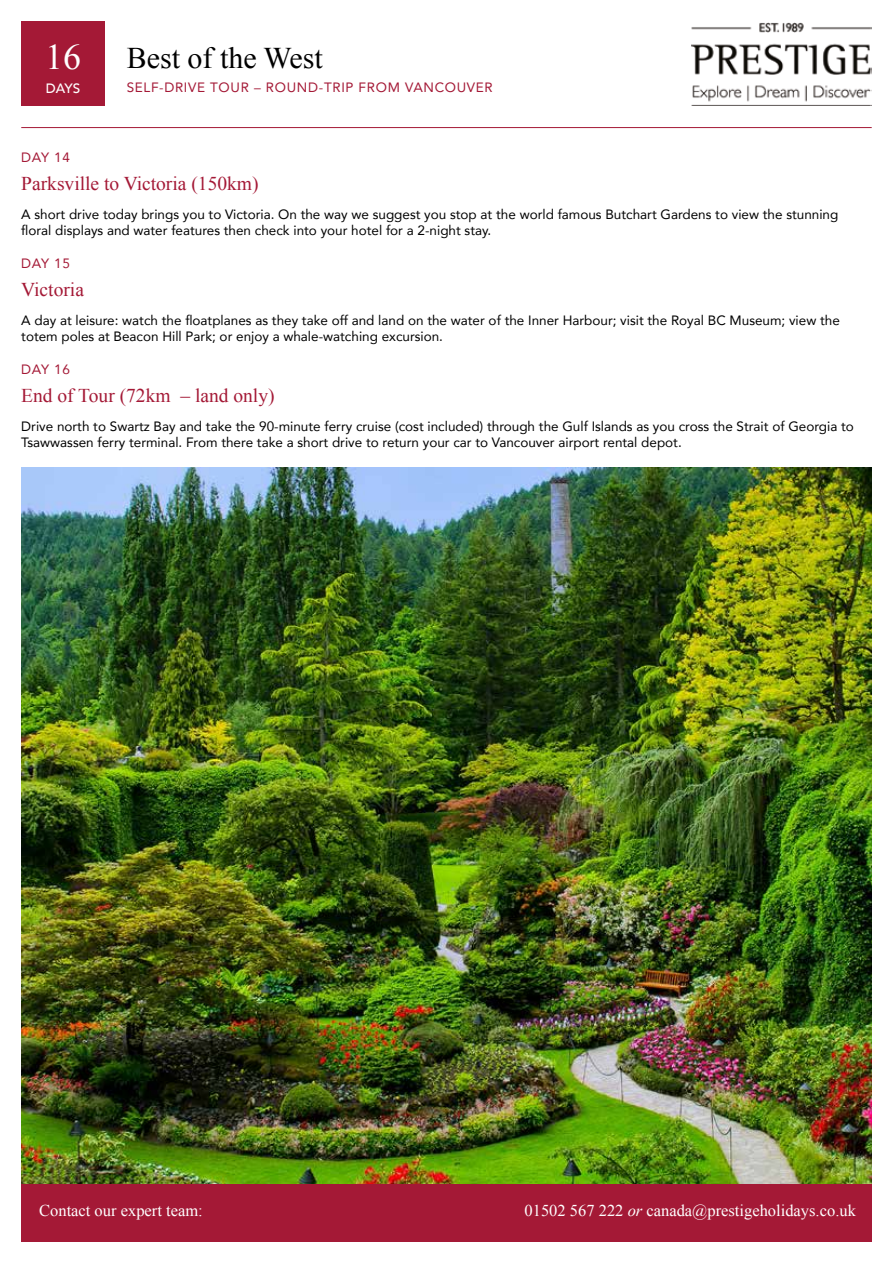
<style>
.page{position:relative;width:893px;height:1263px;background:#fff}
.page>*{position:absolute;margin:0;border:0;box-sizing:border-box;transform-origin:0 0}
.t1{font:36px "Times New Roman";color:#fff}
.t2{font:30px "Times New Roman";color:#000}
.Heading_Trip{font:19.5px "Times New Roman";color:#a41936}
.t3{font:16.5px "Times New Roman";color:#fff}
.Body_Text{font:13.5px/16.2px "Avenir";color:#000}
.Heading_Day{font:13.5px "Avenir";letter-spacing:.05em;color:#a41936}
.t4{font:500 13.5px "Avenir";color:#fff}
.s1{font-style:italic}
</style>
<div class="page">
<div style="left:21px;top:1183px;width:851px;height:59px;background:#a41936"></div>
<img style="left:691px;top:22px;width:181px;height:84px">
<div style="left:21px;top:21px;width:84px;height:85px;background:#a41936"></div>
<img style="left:21px;top:467px;width:851px;height:717px">
<hr style="left:21px;top:127px;width:851px;height:1px;background:#a41936">
<h1 class="t1" style="left:45px;top:33px;width:37px">16</h1>
<p class="t4" style="left:46px;top:76px;width:36px">DAYS</p>
<h2 class="t2" style="left:127px;top:37px;width:198px">Best of the West</h2>
<p class="Heading_Day" style="left:127px;top:77px;width:368px">SELF-DRIVE TOUR – ROUND-TRIP FROM VANCOUVER</p>
<p class="Heading_Day" style="left:21px;top:146px;width:50px">DAY 14</p>
<p class="Heading_Trip" style="left:21px;top:170px;width:239px">Parksville to Victoria (150km)</p>
<p class="Body_Text" style="left:21px;top:205px;width:819px">A short drive today brings you to Victoria. On the way we suggest you stop at the world famous Butchart Gardens to view the stunning floral displays and water features then check into your hotel for a 2-night stay.</p>
<p class="Heading_Day" style="left:21px;top:252px;width:50px">DAY 15</p>
<p class="Heading_Trip" style="left:21px;top:276px;width:64px">Victoria</p>
<p class="Body_Text" style="left:21px;top:311px;width:820px">A day at leisure: watch the floatplanes as they take off and land on the water of the Inner Harbour; visit the Royal BC Museum; view the totem poles at Beacon Hill Park; or enjoy a whale-watching excursion.</p>
<p class="Heading_Day" style="left:21px;top:358px;width:50px">DAY 16</p>
<p class="Heading_Trip" style="left:21px;top:382px;width:255px">End of Tour (72km – land only)</p>
<p class="Body_Text" style="left:21px;top:417px;width:834px">Drive north to Swartz Bay and take the 90-minute ferry cruise (cost included) through the Gulf Islands as you cross the Strait of Georgia to<br>Tsawwassen ferry terminal. From there take a short drive to return your car to Vancouver airport rental depot.</p>
<p class="t3" style="left:39px;top:1200px;width:165px">Contact our expert team:</p>
<p class="t3" style="left:525px;top:1200px;width:333px">01502 567 222 <span class="s1">or</span> canada@prestigeholidays.co.uk</p>
</div>
